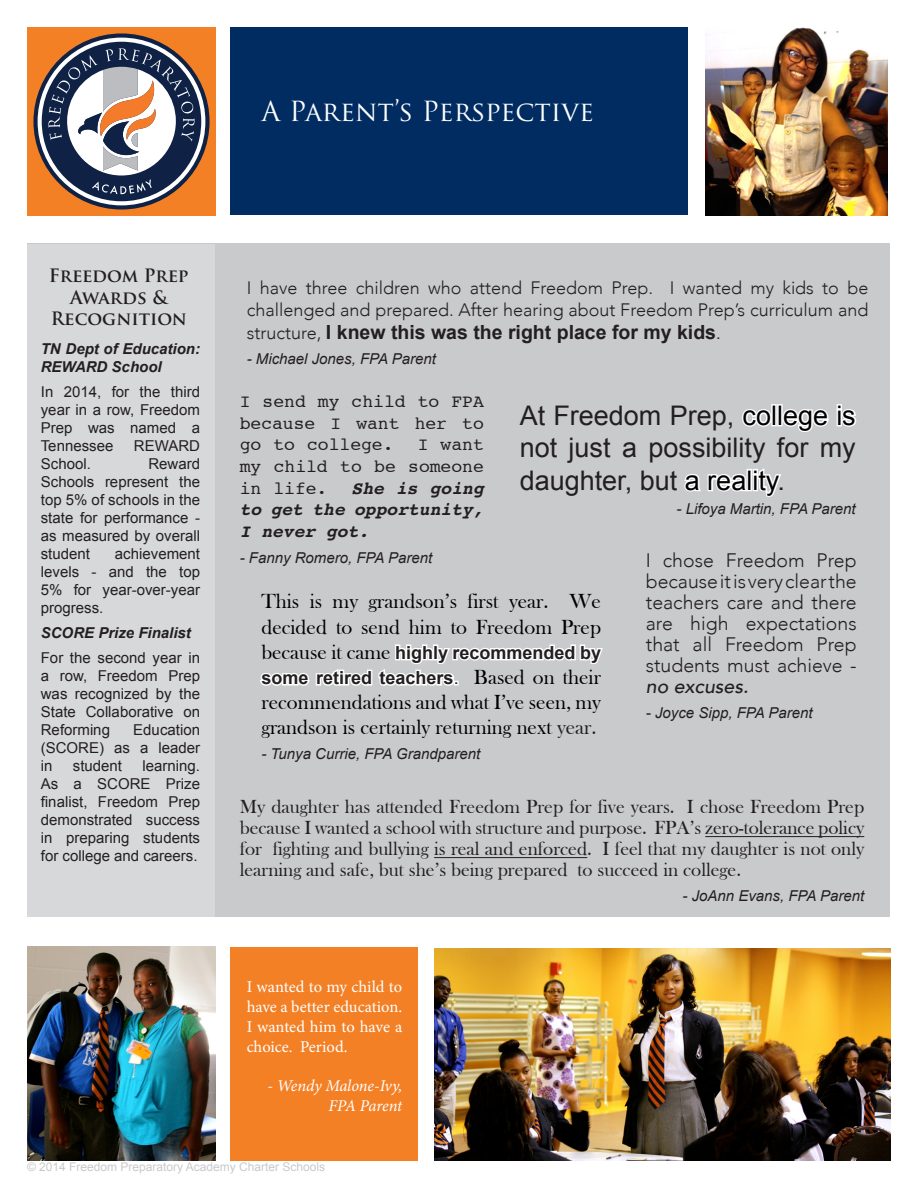
<style>
.page{position:relative;width:918px;height:1188px;background:#fff}
.page>*{position:absolute;margin:0;border:0;box-sizing:border-box;transform-origin:0 0}
.t1{font:27px/32.4px "Arial";color:#231f20;text-align:justify}
.t2{font:27px "Trajan Pro";color:#fff}
.t3{font:21px/25.2px "Bask Old Face";color:#000}
.t4{font:19.5px/21px "Bask Old Face";color:#231f20;text-align:justify}
.t5{font:300 19.5px/21.1px "Avenir";color:#231f20;text-align:justify}
.t6{font:700 19.5px "Arial";color:#231f20}
.t7{font:300 18px/21.6px "Avenir";color:#231f20}
.t8{font:18px/21.6px "Courier";color:#231f20;text-align:justify}
.t9{font:700 18px/25.2px "Arial";color:#231f20}
.t10{font:italic 700 18px/21.6px "Courier";color:#231f20;text-align:justify}
.t11{font:700 18px/21.6px "Trajan Pro";color:#231f20;text-align:center}
.t12{font:16.5px/19.8px "Minion Pro";color:#fff;text-align:justify}
.t13{font:italic 16.5px/19.8px "Minion Pro";letter-spacing:-.015em;color:#fff;text-align:right}
.t14{font:15px/18px "Arial";color:#231f20;text-align:justify}
.t15{font:italic 15px "Arial";color:#231f20}
.t16{font:italic 700 15px/18px "Arial";color:#231f20}
.t17{font:12px "Arial";color:#c9cacc}
.s1{font-family:"Avenir";font-weight:300;font-size:18px}
.s2{font-weight:400;font-size:16.5px}
.s3{color:#000}
.s4{font-weight:500;font-style:italic}
.s5{font-family:"Bask Old Face";font-weight:400;font-size:21px;color:#000}
.s6{font-weight:400}
.s7{color:#231f20}
</style>
<div class="page">
<div style="left:27px;top:27px;width:189px;height:189px;background:#f48026"></div>
<svg style="left:33px;top:33px;width:177px;height:177px;background:#373a4d"></svg>
<svg style="left:38px;top:38px;width:167px;height:167px"></svg>
<div style="left:42px;top:42px;width:159px;height:159px;background:#0f2245;border-radius:50%"></div>
<svg style="left:48px;top:48px;width:147px;height:146px"></svg>
<div style="left:230px;top:28px;width:458px;height:187px;background:#002c62"></div>
<img style="left:705px;top:27px;width:183px;height:189px">
<div style="left:230px;top:947px;width:188px;height:213px;background:#f48026"></div>
<img style="left:27px;top:946px;width:189px;height:215px">
<div style="left:28px;top:244px;width:862px;height:673px;background:#c9cacc"></div>
<div style="left:28px;top:244px;width:187px;height:672px;background:#d7d8da"></div>
<svg style="left:260px;top:644px;width:343px;height:42px"></svg>
<hr style="left:705px;top:836px;width:159px;height:1px;background:#231f20">
<hr style="left:434px;top:857px;width:153px;height:1px;background:#231f20">
<svg style="left:742px;top:409px;width:32px;height:18px"></svg>
<div style="left:771px;top:404px;width:6px;height:22px;border:3px solid #fff"></div>
<div style="left:777px;top:404px;width:6px;height:22px;border:3px solid #fff"></div>
<svg style="left:780px;top:407px;width:49px;height:25px"></svg>
<svg style="left:837px;top:404px;width:20px;height:23px"></svg>
<svg style="left:684px;top:468px;width:97px;height:29px"></svg>
<img style="left:434px;top:949px;width:457px;height:212px">
<p class="t2" style="left:261px;top:94px;width:334px">A Parent’s Perspective</p>
<p class="t11" style="left:49px;top:265px;width:141px">Freedom Prep<br>Awards &amp;<br>Recognition</p>
<p class="t16" style="left:41px;top:341px;width:161px">TN Dept of Education:<br>REWARD School</p>
<p class="t14" style="left:41px;top:383px;width:161px">In 2014, for the third year in a row, Freedom Prep was named a Tennessee</p>
<p class="t14" style="left:134px;top:437px;width:68px">REWARD</p>
<p class="t14" style="left:41px;top:455px;width:52px">School.</p>
<p class="t14" style="left:41px;top:455px;width:161px;text-indent:108px">Reward Schools represent the top 5% of schools in the state for performance - as measured by overall student</p>
<p class="t14" style="left:41px;top:545px;width:161px;text-indent:74px">achievement levels - and the top 5% for year-over-year progress.</p>
<p class="t16" style="left:41px;top:624px;width:152px">SCORE Prize Finalist</p>
<p class="t14" style="left:41px;top:649px;width:161px">For the second year in a row, Freedom Prep was recognized by the State Collaborative on Reforming</p>
<p class="t14" style="left:41px;top:721px;width:161px;text-indent:92px">Education (SCORE) as a leader in</p>
<p class="t14" style="left:41px;top:757px;width:161px;text-indent:102px">learning.<br>As a SCORE Prize finalist, Freedom Prep demonstrated success in preparing students for college and careers.</p>
<p class="t14" style="left:73px;top:757px;width:51px">student</p>
<p class="t7" style="left:247px;top:277px;width:623px">I have three children who attend Freedom Prep. I wanted my kids to be challenged and prepared. After hearing about Freedom Prep’s curriculum and</p>
<p class="t6" style="left:247px;top:319px;width:475px"><span class="s1">structure,</span> I knew this was the right place for my kids<span class="s2">.</span></p>
<p class="t15" style="left:247px;top:349px;width:191px">- Michael Jones, FPA Parent</p>
<p class="t8" style="left:240px;top:390px;width:246px">I send my child to FPA because I want her to go to college.</p>
<p class="t1" style="left:520px;top:400px;width:338px">At Freedom Prep, <span class="s3">college is </span>not just a possibility for my daughter, but <span class="s3">a reality</span>.</p>
<p class="t15" style="left:677px;top:499px;width:181px">- Lifoya Martin, FPA Parent</p>
<p class="t8" style="left:240px;top:434px;width:246px;text-indent:178px">I want my child to be someone in life.</p>
<p class="t10" style="left:240px;top:476px;width:246px;text-indent:112px">She is going to get the opportunity, I never got.</p>
<p class="t15" style="left:240px;top:548px;width:194px">- Fanny Romero, FPA Parent</p>
<p class="t5" style="left:646px;top:549px;width:212px">I chose Freedom Prep because it is very clear the teachers care and there are high expectations that all Freedom Prep students must achieve - <span class="s4">no excuses.</span></p>
<p class="t15" style="left:646px;top:703px;width:168px">- Joyce Sipp, FPA Parent</p>
<p class="t3" style="left:261px;top:589px;width:341px">This is my grandson’s first year. We decided to send him to Freedom Prep</p>
<p class="t9" style="left:261px;top:640px;width:341px"><span class="s5">because it came</span> highly recommended by some retired teachers<span class="s6">.</span> <span class="s5">Based on their</span></p>
<p class="t3" style="left:261px;top:690px;width:341px">recommendations and what I’ve seen, my grandson is certainly returning next <span class="s7">year.</span></p>
<p class="t15" style="left:261px;top:744px;width:220px">- Tunya Currie, FPA Grandparent</p>
<p class="t4" style="left:240px;top:797px;width:626px">My daughter has attended Freedom Prep for five years. I chose Freedom Prep because I wanted a school with structure and purpose. FPA’s zero-tolerance policy for fighting and bullying is real and enforced. I feel that my daughter is not only learning and safe, but she’s being prepared to succeed in college.</p>
<p class="t15" style="left:683px;top:886px;width:183px">- JoAnn Evans, FPA Parent</p>
<p class="t12" style="left:247px;top:977px;width:157px">I wanted to my child to have a better education.<br>I wanted him to have a choice. Period.</p>
<p class="t13" style="left:268px;top:1076px;width:136px">- Wendy Malone-Ivy,<br>FPA Parent</p>
<p class="t17" style="left:27px;top:1159px;width:300px">© 2014 Freedom Preparatory Academy Charter Schools</p>
</div>
